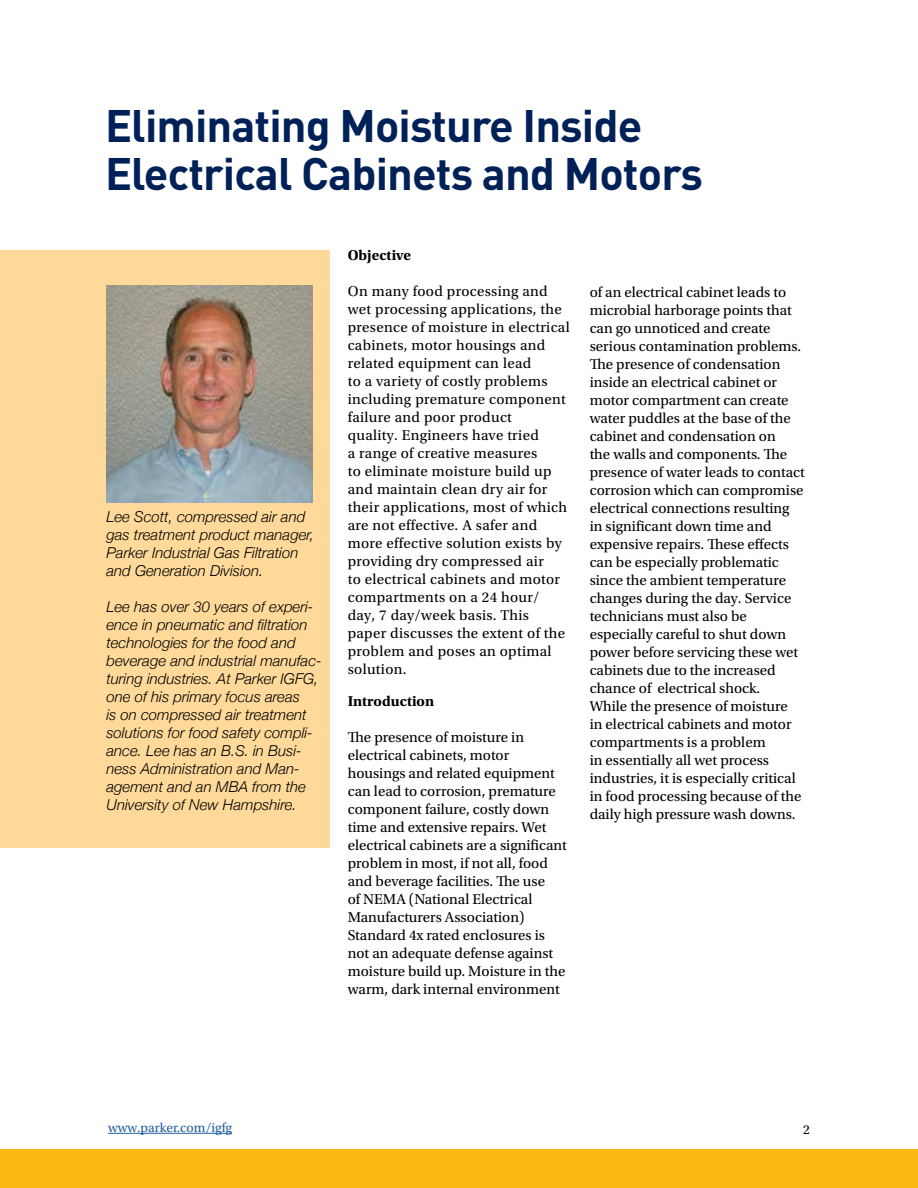
<style>
.page{position:relative;width:918px;height:1188px;background:#fff}
.page>*{position:absolute;margin:0;border:0;box-sizing:border-box;transform-origin:0 0}
.t1{font:700 45px/48px "DINOT";letter-spacing:-.02em;color:#002157}
.t2{font:15px/18px "Utopia Std";color:#000}
.t3{font:15px/18px "Utopia Std";letter-spacing:.02em;color:#000}
.t4{font:italic 300 15px/18px "Helvetica Neue";color:#000}
.t5{font:700 15px "Utopia Std";color:#000}
.t6{font:13.5px "Utopia Std";color:#215e9e}
.t7{font:13.5px "Utopia Std";color:#000}
</style>
<div class="page">
<div style="left:0;top:250px;width:330px;height:598px;background:#ffd999"></div>
<div style="left:0;top:1150px;width:918px;height:38px;background:#fdb913"></div>
<hr style="left:108px;top:1133px;width:124px;height:1px;background:#215e9e">
<img style="left:107px;top:286px;width:205px;height:216px">
<h1 class="t1" style="left:105px;top:100px;width:600px">Eliminating Moisture Inside<br>Electrical Cabinets and Motors</h1>
<p class="t4" style="left:106px;top:507px;width:209px">Lee Scott, compressed air and gas treatment product manager,<br>Parker Industrial Gas Filtration and Generation Division.</p>
<p class="t4" style="left:106px;top:597px;width:217px">Lee has over 30 years of experi&shy;ence in pneumatic and filtration technologies for the food and beverage and industrial manufac&shy;turing industries. At Parker IGFG, one of his primary focus areas<br>is on compressed air treatment solutions for food safety compli&shy;ance. Lee has an B.S. in Busi&shy;ness Administration and Man&shy;agement and an MBA from the<br>University of New Hampshire.</p>
<p class="t5" style="left:348px;top:247px;width:65px">Objective</p>
<p class="t3" style="left:348px;top:283px;width:224px">On many food processing and wet processing applications, the presence of moisture in electrical cabinets, motor housings and related equipment can lead<br>to a variety of costly problems including premature component failure and poor product<br>quality. Engineers have tried<br>a range of creative measures<br>to eliminate moisture build up and maintain clean dry air for their applications, most of which are not effective. A safer and more effective solution exists by providing dry compressed air<br>to electrical cabinets and motor compartments on a 24 hour/ day, 7 day/week basis. This paper discusses the extent of the problem and poses an optimal solution.</p>
<p class="t5" style="left:348px;top:692px;width:88px">Introduction</p>
<p class="t2" style="left:348px;top:728px;width:221px">The presence of moisture in electrical cabinets, motor housings and related equipment can lead to corrosion, premature component failure, costly down time and extensive repairs. Wet electrical cabinets are a significant problem in most, if not all, food and beverage facilities. The use<br>of NEMA (National Electrical<br>Manufacturers Association)<br>Standard 4x rated enclosures is not an adequate defense against moisture build up. Moisture in the warm, dark internal environment</p>
<p class="t2" style="left:590px;top:284px;width:217px">of an electrical cabinet leads to microbial harborage points that can go unnoticed and create serious contamination problems.<br>The presence of condensation inside an electrical cabinet or motor compartment can create water puddles at the base of the cabinet and condensation on<br>the walls and components. The presence of water leads to contact corrosion which can compromise electrical connections resulting in significant down time and expensive repairs. These effects can be especially problematic since the ambient temperature changes during the day. Service technicians must also be especially careful to shut down power before servicing these wet cabinets due to the increased chance of electrical shock.<br>While the presence of moisture<br>in electrical cabinets and motor compartments is a problem<br>in essentially all wet process industries, it is especially critical in food processing because of the daily high pressure wash downs.</p>
<p class="t6" style="left:108px;top:1120px;width:126px">www.parker.com/igfg</p>
<p class="t7" style="left:803px;top:1122px;width:8px">2</p>
</div>
